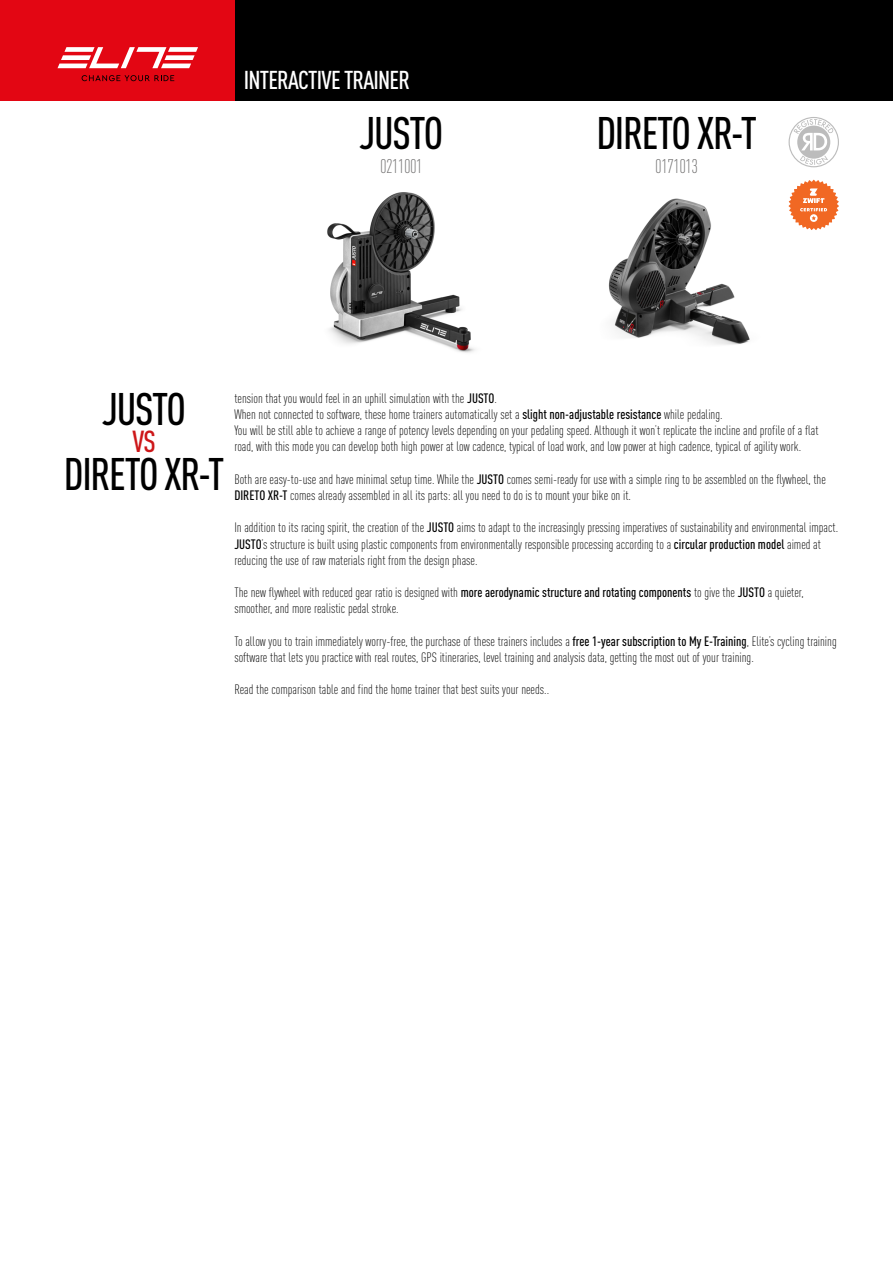
<style>
.page{position:relative;width:893px;height:1263px;background:#fff}
.page>*{position:absolute;margin:0;border:0;box-sizing:border-box;transform-origin:0 0}
.t1{font:500 45px/64.9px "DIN Cond";letter-spacing:-.03em;color:#000;text-align:center}
.t2{font:500 30px "DIN Cond";color:#cd1719}
.t3{font:500 25.5px "DIN Cond";letter-spacing:-.03em;color:#fff}
.t4{font:300 19.5px "DIN Cond";letter-spacing:-.03em;color:#706f6f}
.t5{font:300 13.5px/16.2px "DIN Cond";color:#000}
.s1{font-weight:500}
</style>
<div class="page">
<div style="left:0;top:0;width:893px;height:100px;background:#000"></div>
<div style="left:0;top:0;width:234px;height:100px;background:#e30613"></div>
<svg style="left:58px;top:47px;width:140px;height:21px"></svg>
<svg style="left:82px;top:75px;width:92px;height:6px"></svg>
<svg style="left:789px;top:180px;width:50px;height:50px"></svg>
<svg style="left:789px;top:117px;width:50px;height:50px"></svg>
<img style="left:327px;top:192px;width:148px;height:161px">
<img style="left:608px;top:198px;width:142px;height:147px">
<h3 class="t3" style="left:244px;top:65px;width:168px">INTERACTIVE TRAINER</h3>
<h1 class="t1" style="left:360px;top:100px;width:85px">JUSTO</h1>
<h3 class="t4" style="left:380px;top:155px;width:44px">0211001</h3>
<h1 class="t1" style="left:596px;top:100px;width:162px">DIRETO XR-T</h1>
<h3 class="t4" style="left:655px;top:155px;width:44px">0171013</h3>
<h1 class="t1" style="left:64px;top:376px;width:162px">JUSTO<br>DIRETO XR-T</h1>
<h2 class="t2" style="left:132px;top:424px;width:25px">VS</h2>
<p class="t5" style="left:234px;top:390px;width:586px">tension that you would feel in an uphill simulation with the <span class="s1">JUSTO</span>.<br>When not connected to software, these home trainers automatically set a <span class="s1">slight non-adjustable resistance</span> while pedaling.<br>You will be still able to achieve a range of potency levels depending on your pedaling speed. Although it won’t replicate the incline and profile of a flat road, with this mode you can develop both high power at low cadence, typical of load work, and low power at high cadence, typical of agility work.</p>
<p class="t5" style="left:234px;top:471px;width:593px">Both are easy-to-use and have minimal setup time. While the <span class="s1">JUSTO</span> comes semi-ready for use with a simple ring to be assembled on the flywheel, the<br><span class="s1">DIRETO XR-T</span> comes already assembled in all its parts: all you need to do is to mount your bike on it.</p>
<p class="t5" style="left:234px;top:519px;width:605px">In addition to its racing spirit, the creation of the <span class="s1">JUSTO</span> aims to adapt to the increasingly pressing imperatives of sustainability and environmental impact.<br><span class="s1">JUSTO</span>’s structure is built using plastic components from environmentally responsible processing according to a <span class="s1">circular production model</span> aimed at reducing the use of raw materials right from the design phase.</p>
<p class="t5" style="left:234px;top:584px;width:571px">The new flywheel with reduced gear ratio is designed with <span class="s1">more aerodynamic structure and rotating components</span> to give the <span class="s1">JUSTO</span> a quieter, smoother, and more realistic pedal stroke.</p>
<p class="t5" style="left:234px;top:633px;width:604px">To allow you to train immediately worry-free, the purchase of these trainers includes a <span class="s1">free 1-year subscription to My E-Training</span>, Elite’s cycling training software that lets you practice with real routes, GPS itineraries, level training and analysis data, getting the most out of your training.</p>
<p class="t5" style="left:234px;top:681px;width:316px">Read the comparison table and find the home trainer that best suits your needs..</p>
</div>
